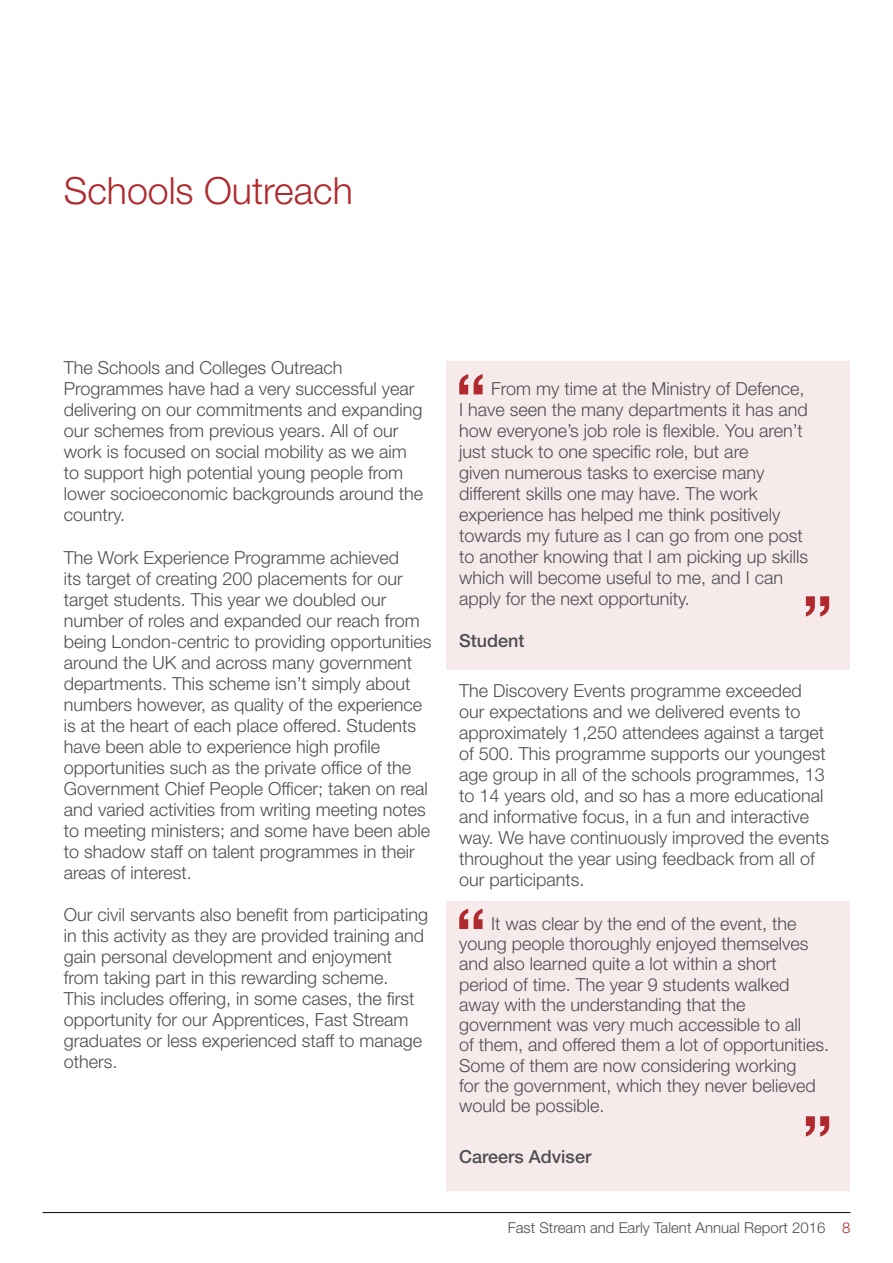
<style>
.page{position:relative;width:893px;height:1263px;background:#fff}
.page>*{position:absolute;margin:0;border:0;box-sizing:border-box;transform-origin:0 0}
.A_Heading{font:300 37.5px "Helvetica Neue LT Std";color:#af292e}
.t1{font:300 18px/21px "Helvetica Neue LT Std";color:#4d4e53}
.t2{font:500 18px "Helvetica Neue LT Std";color:#4d4e53}
.t3{font:300 15px "Helvetica Neue LT Std";color:#4d4e53}
.s1{color:#af292e}
</style>
<div class="page">
<hr style="left:43px;top:1212px;width:807px;height:1px;background:#1d1d1b">
<div style="left:446px;top:361px;width:404px;height:309px;background:#f7eaea"></div>
<div style="left:446px;top:901px;width:404px;height:290px;background:#f7eaea"></div>
<svg style="left:459px;top:374px;width:24px;height:20px"></svg>
<svg style="left:459px;top:909px;width:24px;height:20px"></svg>
<svg style="left:806px;top:596px;width:23px;height:21px"></svg>
<svg style="left:806px;top:1116px;width:23px;height:20px"></svg>
<p class="A_Heading" style="left:64px;top:168px;width:291px">Schools Outreach</p>
<p class="t1" style="left:64px;top:357px;width:361px">The Schools and Colleges Outreach Programmes have had a very successful year delivering on our commitments and expanding our schemes from previous years. All of our work is focused on social mobility as we aim to support high potential young people from lower socioeconomic backgrounds around the country.</p>
<p class="t1" style="left:64px;top:546px;width:369px">The Work Experience Programme achieved<br>its target of creating 200 placements for our target students. This year we doubled our number of roles and expanded our reach from being London-centric to providing opportunities around the UK and across many government departments. This scheme isn’t simply about numbers however, as quality of the experience is at the heart of each place offered. Students have been able to experience high profile opportunities such as the private office of the Government Chief People Officer; taken on real and varied activities from writing meeting notes to meeting ministers; and some have been able to shadow staff on talent programmes in their areas of interest.</p>
<p class="t1" style="left:64px;top:904px;width:366px">Our civil servants also benefit from participating in this activity as they are provided training and gain personal development and enjoyment from taking part in this rewarding scheme.<br>This includes offering, in some cases, the first opportunity for our Apprentices, Fast Stream graduates or less experienced staff to manage others.</p>
<p class="t1" style="left:459px;top:378px;width:350px;text-indent:32px">From my time at the Ministry of Defence, I have seen the many departments it has and how everyone’s job role is flexible. You aren’t just stuck to one specific role, but are<br>given numerous tasks to exercise many different skills one may have. The work experience has helped me think positively towards my future as I can go from one post to another knowing that I am picking up skills which will become useful to me, and I can apply for the next opportunity.</p>
<p class="t2" style="left:459px;top:630px;width:67px">Student</p>
<p class="t1" style="left:459px;top:680px;width:371px">The Discovery Events programme exceeded our expectations and we delivered events to approximately 1,250 attendees against a target of 500. This programme supports our youngest age group in all of the schools programmes, 13 to 14 years old, and so has a more educational and informative focus, in a fun and interactive way. We have continuously improved the events throughout the year using feedback from all of our participants.</p>
<p class="t1" style="left:459px;top:913px;width:371px;line-height:20.2px;text-indent:32px">It was clear by the end of the event, the young people thoroughly enjoyed themselves and also learned quite a lot within a short period of time. The year 9 students walked away with the understanding that the government was very much accessible to all<br>of them, and offered them a lot of opportunities.<br>Some of them are now considering working<br>for the government, which they never believed would be possible.</p>
<p class="t2" style="left:459px;top:1146px;width:134px">Careers Adviser</p>
<p class="t3" style="left:508px;top:1219px;width:344px">Fast Stream and Early Talent Annual Report 2016 <span class="s1">8</span></p>
</div>
